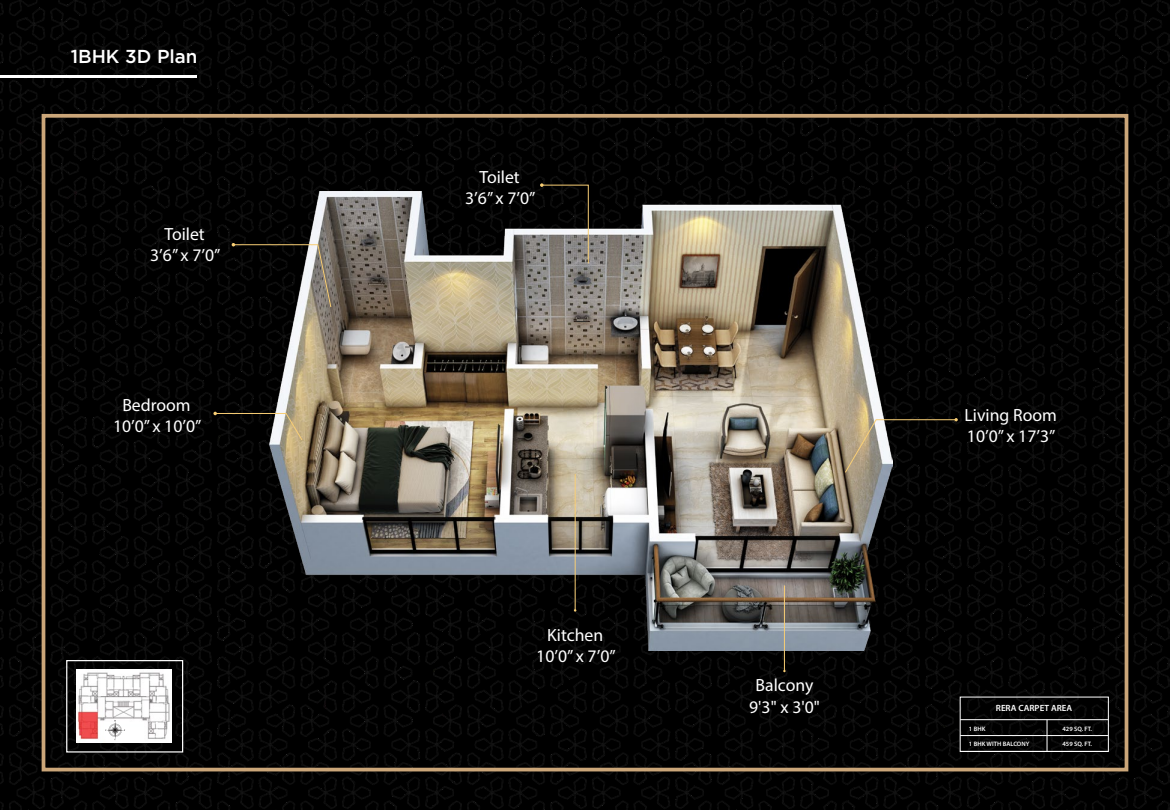
<style>
.page{position:relative;width:1170px;height:810px;background:#fff}
.page>*{position:absolute;margin:0;border:0;box-sizing:border-box;transform-origin:0 0}
.t1{font:500 18.75px "Gotham";color:#fff}
.t2{font:17.75px/21.2px "Myriad Pro";color:#fff;text-align:center}
.t3{font:600 9px "Myriad Pro";color:#fff}
.t4{font:600 6.38px "Myriad Pro";color:#fff}
</style>
<div class="page">
<img style="left:1px;top:0;width:1168px;height:810px">
<div style="left:42px;top:114px;width:1086px;height:657px;border:4px solid #cba679"></div>
<img style="left:1px;top:75px;width:195px;height:3px">
<img style="left:77px;top:669px;width:95px;height:73px">
<svg style="left:105px;top:720px;width:20px;height:20px"></svg>
<div style="left:66px;top:660px;width:117px;height:93px;border:1px solid #fff"></div>
<hr style="left:960px;top:735px;width:148px;height:1px;background:#fff">
<hr style="left:960px;top:719px;width:148px;height:1px;background:#fff">
<hr style="left:960px;top:751px;width:148px;height:1px;background:#fff">
<hr style="left:1047px;top:720px;width:1px;height:31px;background:#fff">
<img style="left:269px;top:192px;width:623px;height:459px">
<hr style="left:784px;top:585px;width:1px;height:86px;background:#f8ce75">
<svg style="left:844px;top:418px;width:114px;height:56px;background:#4e4940"></svg>
<svg style="left:232px;top:243px;width:100px;height:65px;background:#373531"></svg>
<svg style="left:213px;top:412px;width:90px;height:29px;background:#4d483d"></svg>
<svg style="left:540px;top:183px;width:49px;height:81px;background:#4a4743"></svg>
<hr style="left:575px;top:474px;width:1px;height:136px;background:#f8ce75">
<p class="t1" style="left:71px;top:44px;width:128px">1BHK 3D Plan</p>
<p class="t2" style="left:150px;top:223px;width:72px">Toilet<br>3’6” x 7’0”</p>
<p class="t2" style="left:465px;top:166px;width:72px">Toilet<br>3’6” x 7’0”</p>
<p class="t2" style="left:113px;top:394px;width:90px">Bedroom<br>10’0” x 10’0”</p>
<p class="t2" style="left:965px;top:404px;width:94px;text-align:left">Living Room<br>10’0” x 17’3”</p>
<p class="t2" style="left:536px;top:624px;width:81px">Kitchen<br>10’0” x 7’0”</p>
<p class="t2" style="left:749px;top:675px;width:72px">Balcony<br>9'3" x 3'0"</p>
<p class="t3" style="left:996px;top:703px;width:78px">RERA CARPET AREA</p>
<p class="t4" style="left:969px;top:724px;width:18px">1 BHK</p>
<p class="t4" style="left:1062px;top:724px;width:31px">429 SQ. FT.</p>
<p class="t4" style="left:969px;top:740px;width:62px">1 BHK WITH BALCONY</p>
<p class="t4" style="left:1062px;top:740px;width:31px">459 SQ. FT.</p>
</div>
